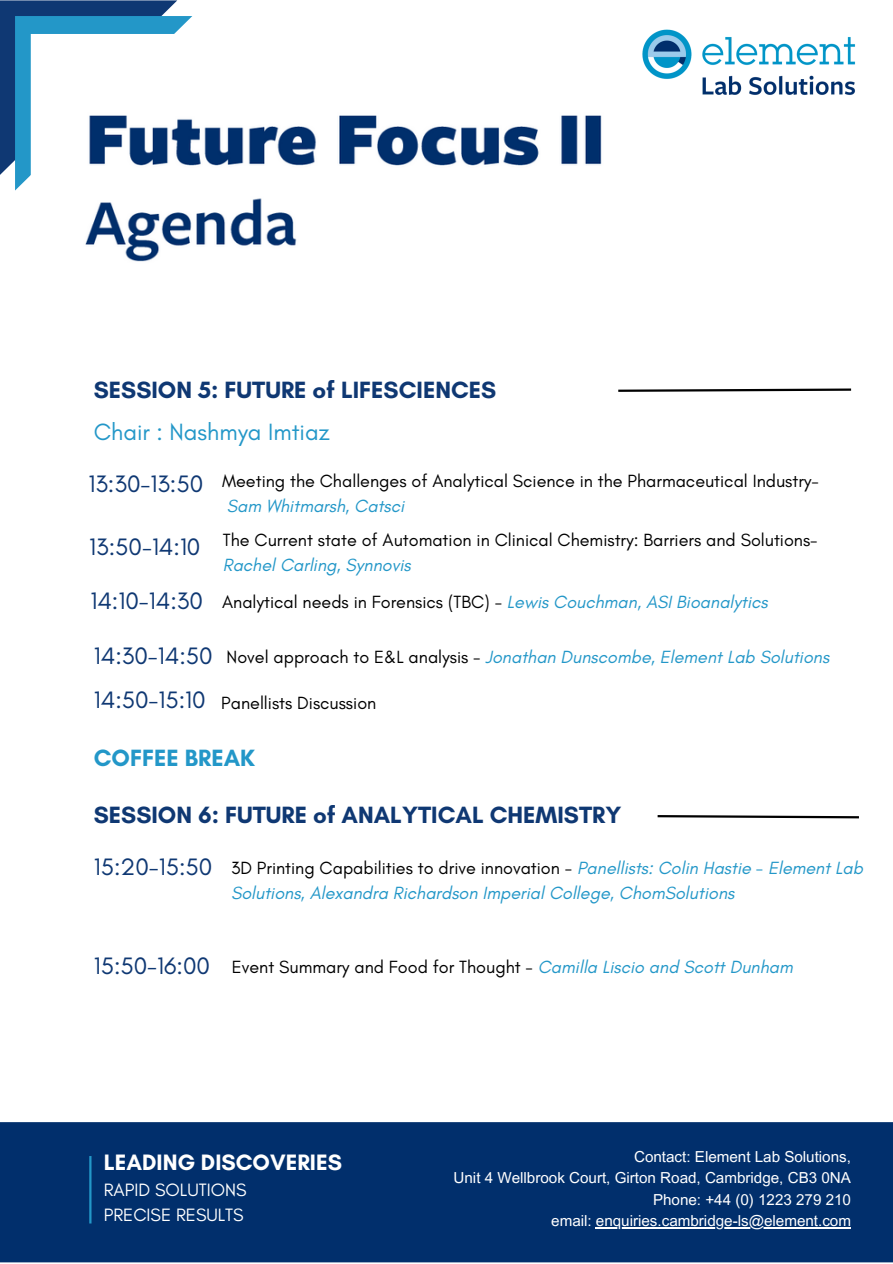
<style>
.page{position:relative;width:893px;height:1264px;background:#fff}
.page>*{position:absolute;margin:0;border:0;box-sizing:border-box;transform-origin:0 0}
.t1{font:24.15px "Glacial Indifference";color:#0f3873}
.t2{font:700 24px "Glacial Indifference";color:#0f3873}
.t3{font:24px "Glacial Indifference";color:#2397c8}
.t4{font:700 24px "Glacial Indifference";color:#2397c8}
.t5{font:700 22.65px "Glacial Indifference";color:#fff}
.t6{font:18.15px "Glacial Indifference";color:#fff}
.t7{font:18px/24.8px "Glacial Indifference";color:#000}
.t8{font:italic 18px/24.8px "Glacial Indifference";color:#2397c8}
.t9{font:15.15px "Arial MT Pro";color:#fff}
.s1{font-style:italic;color:#2397c8}
.s2{font-style:normal;color:#000}
</style>
<div class="page">
<svg style="left:657px;top:815px;width:202px;height:4px"></svg>
<svg style="left:618px;top:388px;width:234px;height:4px"></svg>
<svg style="left:0;top:0;width:193px;height:191px"></svg>
<img style="left:642px;top:29px;width:213px;height:66px">
<img style="left:76px;top:98px;width:526px;height:164px">
<div style="left:0;top:1122px;width:892px;height:140px;background:#012f6c"></div>
<hr style="left:596px;top:1227px;width:254px;height:1px;background:#fff">
<hr style="left:89px;top:1155px;width:2px;height:68px;background:#2397c8">
<p class="t2" style="left:94px;top:375px;width:404px">SESSION 5: FUTURE of LIFESCIENCES</p>
<p class="t3" style="left:94px;top:417px;width:237px">Chair : Nashmya Imtiaz</p>
<p class="t1" style="left:88px;top:469px;width:116px">13:30-13:50</p>
<p class="t7" style="left:222px;top:468px;width:598px">Meeting the Challenges of Analytical Science in the Pharmaceutical Industry-<br><span class="s1">Sam Whitmarsh, Catsci</span></p>
<p class="t1" style="left:89px;top:531px;width:113px">13:50-14:10</p>
<p class="t7" style="left:223px;top:527px;width:596px">The Current state of Automation in Clinical Chemistry: Barriers and Solutions-</p>
<p class="t8" style="left:223px;top:552px;width:189px">Rachel Carling, Synnovis</p>
<p class="t1" style="left:90px;top:586px;width:114px">14:10-14:30</p>
<p class="t7" style="left:222px;top:589px;width:547px">Analytical needs in Forensics (TBC) - <span class="s1">Lewis Couchman, ASI Bioanalytics</span></p>
<p class="t1" style="left:94px;top:641px;width:120px">14:30-14:50</p>
<p class="t7" style="left:221px;top:690px;width:156px">Panellists Discussion</p>
<p class="t8" style="left:226px;top:644px;width:604px"><span class="s2">Novel approach to E&amp;L analysis -</span> Jonathan Dunscombe, Element Lab Solutions</p>
<p class="t1" style="left:94px;top:685px;width:113px">14:50-15:10</p>
<p class="t4" style="left:94px;top:743px;width:163px">COFFEE BREAK</p>
<p class="t2" style="left:94px;top:800px;width:529px">SESSION 6: FUTURE of ANALYTICAL CHEMISTRY</p>
<p class="t1" style="left:94px;top:852px;width:120px">15:20-15:50</p>
<p class="t8" style="left:231px;top:855px;width:633px"><span class="s2">3D Printing Capabilities to drive innovation -</span> Panellists: Colin Hastie - Element Lab<br>Solutions, Alexandra Richardson Imperial College, ChomSolutions</p>
<p class="t1" style="left:94px;top:950px;width:118px">15:50-16:00</p>
<p class="t7" style="left:232px;top:954px;width:562px">Event Summary and Food for Thought - <span class="s1">Camilla Liscio and Scott Dunham</span></p>
<p class="t5" style="left:104px;top:1148px;width:240px">LEADING DISCOVERIES</p>
<p class="t6" style="left:104px;top:1179px;width:144px">RAPID SOLUTIONS</p>
<p class="t6" style="left:104px;top:1203px;width:141px">PRECISE RESULTS</p>
<p class="t9" style="left:634px;top:1151px;width:218px">Contact: Element Lab Solutions,</p>
<p class="t9" style="left:453px;top:1172px;width:399px">Unit 4 Wellbrook Court, Girton Road, Cambridge, CB3 0NA</p>
<p class="t9" style="left:653px;top:1193px;width:199px">Phone: +44 (0) 1223 279 210</p>
<p class="t9" style="left:551px;top:1215px;width:301px">email: enquiries.cambridge-ls@element.com</p>
</div>
